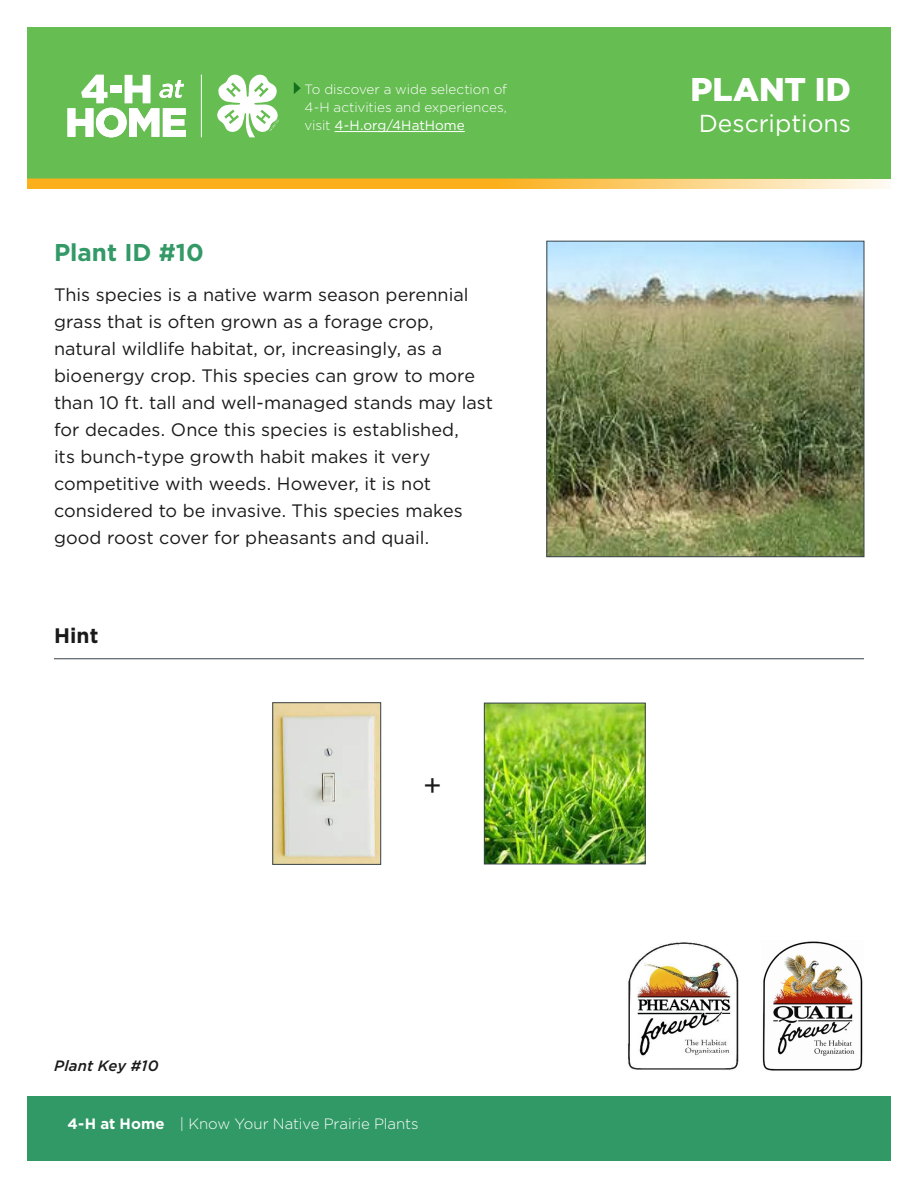
<style>
.page{position:relative;width:918px;height:1188px;background:#fff}
.page>*{position:absolute;margin:0;border:0;box-sizing:border-box;transform-origin:0 0}
.t1{font:900 32.7px "Gotham";color:#fff}
.t2{font:30px "Gotham";color:#1a1a1a}
.t3{font:24.6px "Gotham";color:#fff}
.t4{font:700 24.3px "Gotham";color:#396}
.t5{font:700 21px "Gotham";color:#1a1a1a}
.t6{font:18px/27px "Gotham";color:#1a1a1a}
.t7{font:300 15px "Gotham";letter-spacing:-.005em;color:#fff}
.t8{font:italic 500 15px "Gotham";letter-spacing:.01em;color:#1a1a1a}
.t9{font:300 13.5px/18px "Gotham";color:#fff;text-align:justify}
.s1{font-weight:400}
.s2{font-weight:700}
</style>
<div class="page">
<div style="left:0;top:1096px;width:918px;height:68px;background:#319966"></div>
<div style="left:0;top:25px;width:904px;height:153px;background:#66bd52"></div>
<svg style="left:28px;top:178px;width:862px;height:11px;fill:#fbb01f"></svg>
<hr style="left:334px;top:131px;width:131px;height:1px;background:#fff">
<svg style="left:294px;top:82px;width:7px;height:12px"></svg>
<hr style="left:201px;top:75px;width:1px;height:62px;background:#fff">
<svg style="left:217px;top:74px;width:62px;height:63px"></svg>
<svg style="left:68px;top:75px;width:118px;height:62px"></svg>
<div style="left:0;top:0;width:918px;height:1188px;border:27px solid #fff"></div>
<img style="left:628px;top:942px;width:111px;height:128px">
<img style="left:762px;top:941px;width:101px;height:130px">
<hr style="left:54px;top:658px;width:810px;height:1px;background:#37424a">
<img style="left:548px;top:243px;width:314px;height:312px">
<div style="left:546px;top:241px;width:318px;height:316px;border:1px solid #37424a"></div>
<img style="left:274px;top:704px;width:105px;height:159px">
<div style="left:272px;top:702px;width:109px;height:163px;border:1px solid #37424a"></div>
<img style="left:486px;top:705px;width:158px;height:157px">
<div style="left:484px;top:703px;width:162px;height:161px;border:1px solid #37424a"></div>
<p class="t9" style="left:304px;top:80px;width:204px">To discover a wide selection of 4-H activities and experiences, visit <span class="s1">4-H.org/4HatHome</span></p>
<h1 class="t1" style="left:691px;top:67px;width:162px">PLANT ID</h1>
<h3 class="t3" style="left:699px;top:107px;width:154px">Descriptions</h3>
<h3 class="t4" style="left:54px;top:236px;width:151px">Plant ID #10</h3>
<p class="t6" style="left:54px;top:281px;width:441px">This species is a native warm season perennial grass that is often grown as a forage crop, natural wildlife habitat, or, increasingly, as a bioenergy crop. This species can grow to more than 10 ft. tall and well-managed stands may last for decades. Once this species is established,<br>its bunch-type growth habit makes it very competitive with weeds. However, it is not considered to be invasive. This species makes good roost cover for pheasants and quail.</p>
<p class="t5" style="left:54px;top:622px;width:46px">Hint</p>
<p class="t8" style="left:54px;top:1056px;width:106px">Plant Key #10</p>
<h2 class="t2" style="left:423px;top:766px;width:20px">+</h2>
<p class="t7" style="left:68px;top:1115px;width:353px"><span class="s2">4-H at Home</span> | Know Your Native Prairie Plants</p>
</div>
